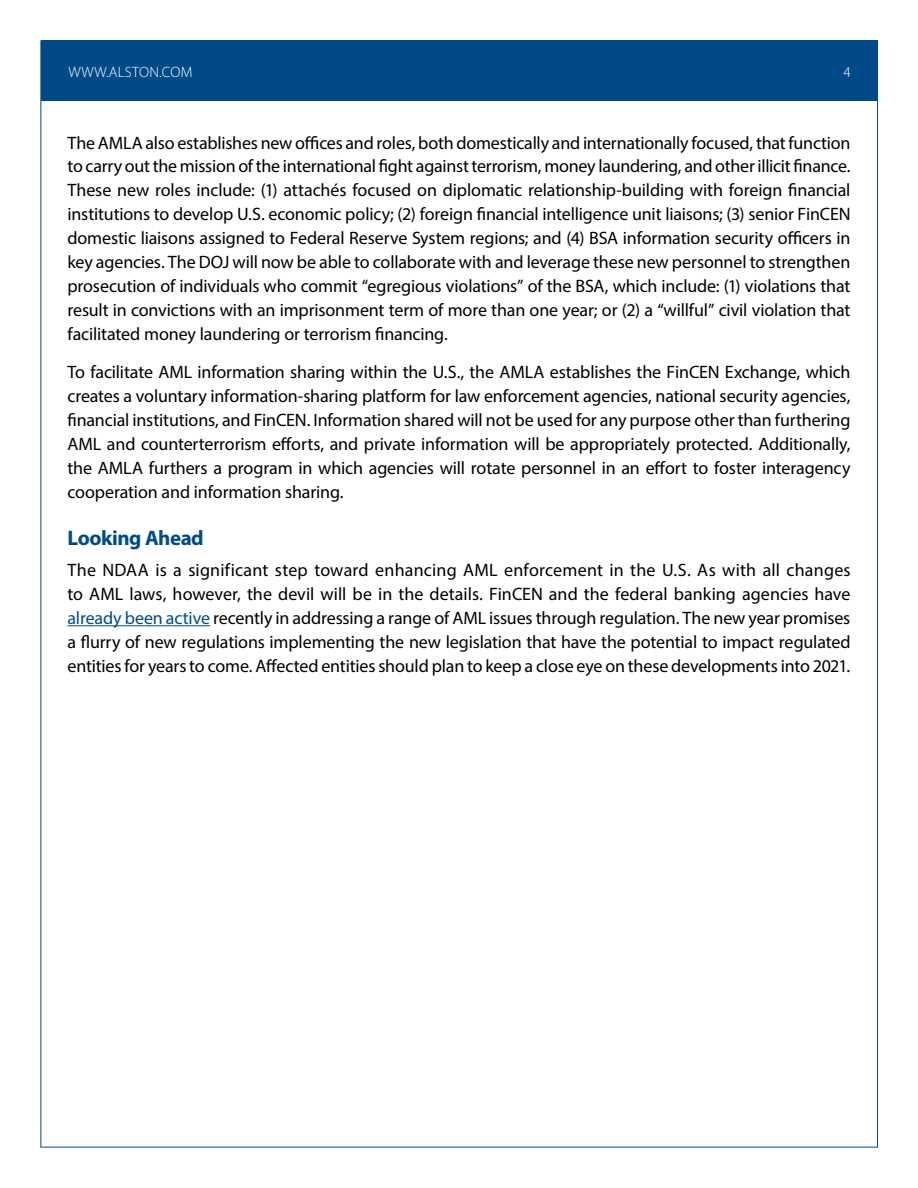
<style>
.page{position:relative;width:918px;height:1188px;background:#fff}
.page>*{position:absolute;margin:0;border:0;box-sizing:border-box;transform-origin:0 0}
.t1{font:700 21px "Myriad Pro";letter-spacing:-.025em;color:#004b87}
.t2{font:18px/24px "Myriad Pro";letter-spacing:-.01em;color:#000;text-align:justify}
.t3{font:300 15px "Myriad Pro";letter-spacing:.02em;color:#fff}
.s1{color:#004b87}
</style>
<div class="page">
<div style="left:41px;top:40px;width:836px;height:61px;background:#004b87"></div>
<hr style="left:68px;top:625px;width:142px;height:1px;background:#004b87">
<p class="t3" style="left:68px;top:63px;width:126px">WWW.ALSTON.COM</p>
<p class="t3" style="left:843px;top:63px;width:9px">4</p>
<p class="t2" style="left:68px;top:130px;width:785px">The AMLA also establishes new offices and roles, both domestically and internationally focused, that function to carry out the mission of the international fight against terrorism, money laundering, and other illicit finance.<br>These new roles include: (1) attachés focused on diplomatic relationship-building with foreign financial institutions to develop U.S. economic policy; (2) foreign financial intelligence unit liaisons; (3) senior FinCEN domestic liaisons assigned to Federal Reserve System regions; and (4) BSA information security officers in key agencies. The DOJ will now be able to collaborate with and leverage these new personnel to strengthen prosecution of individuals who commit “egregious violations” of the BSA, which include: (1) violations that result in convictions with an imprisonment term of more than one year; or (2) a “willful” civil violation that facilitated money laundering or terrorism financing.</p>
<p class="t2" style="left:68px;top:360px;width:785px">To facilitate AML information sharing within the U.S., the AMLA establishes the FinCEN Exchange, which creates a voluntary information-sharing platform for law enforcement agencies, national security agencies, financial institutions, and FinCEN. Information shared will not be used for any purpose other than furthering AML and counterterrorism efforts, and private information will be appropriately protected. Additionally, the AMLA furthers a program in which agencies will rotate personnel in an effort to foster interagency cooperation and information sharing.</p>
<p class="t1" style="left:68px;top:524px;width:138px">Looking Ahead</p>
<p class="t2" style="left:68px;top:558px;width:785px">The NDAA is a significant step toward enhancing AML enforcement in the U.S. As with all changes to AML laws, however, the devil will be in the details. FinCEN and the federal banking agencies have <span class="s1">already been active</span> recently in addressing a range of AML issues through regulation. The new year promises a flurry of new regulations implementing the new legislation that have the potential to impact regulated entities for years to come. Affected entities should plan to keep a close eye on these developments into 2021.</p>
</div>
